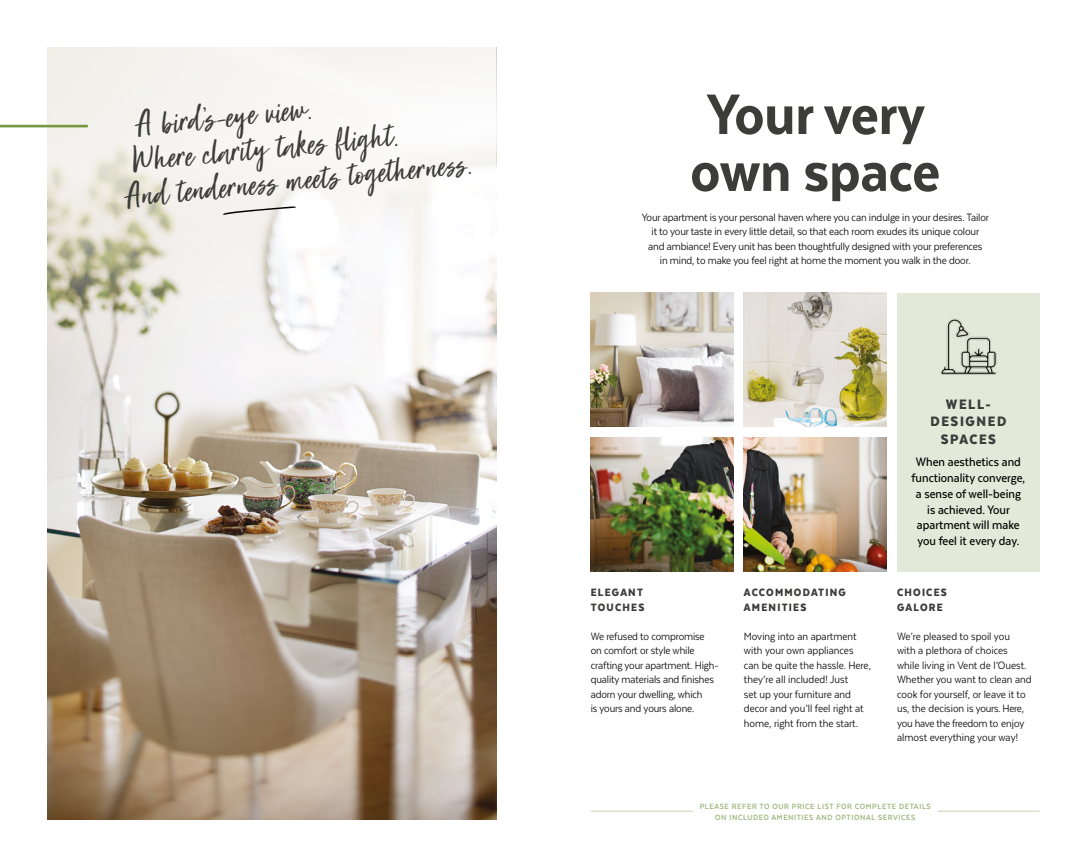
<style>
.page{position:relative;width:1087px;height:867px;background:#fff}
.page>*{position:absolute;margin:0;border:0;box-sizing:border-box;transform-origin:0 0}
.t1{font:800 65.62px/56.9px "Texta Narrow";color:#3c3c3b}
.t2{font:35px/34.6px "Super Natural";color:#3c3c3b}
.t3{font:900 15.75px/17.5px "Texta Narrow";letter-spacing:.1em;color:#3c3c3b;text-align:center}
.t4{font:500 14px/15.8px "Texta Narrow";color:#000;text-align:center}
.t5{font:12.25px/14.4px "Texta Narrow";letter-spacing:-.01em;color:#000}
.t6{font:900 12.25px/14.4px "Texta Narrow";letter-spacing:.1em;color:#3c3c3b}
.t7{font:700 8.75px/10.5px "Texta Narrow";letter-spacing:.07em;color:#9cb579;text-align:center}
</style>
<div class="page">
<div style="left:897px;top:293px;width:143px;height:278px;background:#e2e9d8"></div>
<img style="left:940px;top:318px;width:57px;height:57px">
<img style="left:591px;top:437px;width:142px;height:134px">
<img style="left:744px;top:437px;width:142px;height:134px">
<img style="left:47px;top:533px;width:449px;height:286px">
<img style="left:591px;top:293px;width:142px;height:134px">
<img style="left:744px;top:293px;width:142px;height:134px">
<svg style="left:47px;top:47px;width:449px;height:486px"></svg>
<hr style="left:0;top:125px;width:88px;height:2px;background:#739844">
<hr style="left:591px;top:810px;width:102px;height:1px;background:#c5d4b1">
<hr style="left:937px;top:810px;width:103px;height:1px;background:#c5d4b1">
<svg style="left:223px;top:205px;width:73px;height:10px"></svg>
<h2 class="t2" style="left:117px;top:109px;width:352px;text-indent:17px;rotate:-5deg">A bird’s-eye view.<br>Where clarity takes flight.<br>And tenderness mee ts togetherness .</h2>
<h1 class="t1" style="left:690px;top:85px;width:251px">Your very own space</h1>
<p class="t5" style="left:642px;top:209px;width:349px;text-align:center">Your apartment is your personal haven where you can indulge in your desires. Tailor it to your taste in every little detail, so that each room exudes its unique colour<br>and ambiance! Every unit has been thoughtfully designed with your preferences<br>in mind, to make you feel right at home the moment you walk in the door.</p>
<p class="t6" style="left:591px;top:585px;width:55px">ELEGANT<br>TOUCHES</p>
<p class="t5" style="left:591px;top:628px;width:130px">We refused to compromise on comfort or style while crafting your apartment. High&shy;quality materials and finishes adorn your dwelling, which<br>is yours and yours alone.</p>
<p class="t6" style="left:744px;top:585px;width:103px">ACCOMMODATING<br>AMENITIES</p>
<p class="t5" style="left:744px;top:628px;width:128px">Moving into an apartment with your own appliances can be quite the hassle. Here, they’re all included! Just<br>set up your furniture and decor and you’ll feel right at home, right from the start.</p>
<p class="t3" style="left:930px;top:394px;width:77px">WELL-<br>DESIGNED<br>SPACES</p>
<p class="t4" style="left:911px;top:454px;width:115px">When aesthetics and functionality converge, a sense of well-being is achieved. Your apartment will make you feel it every day.</p>
<p class="t6" style="left:897px;top:585px;width:51px">CHOICES<br>GALORE</p>
<p class="t5" style="left:897px;top:628px;width:136px">We’re pleased to spoil you<br>with a plethora of choices while living in Vent de l’Ouest.<br>Whether you want to clean and cook for yourself, or leave it to us, the decision is yours. Here, you have the freedom to enjoy almost everything your way!</p>
<p class="t7" style="left:700px;top:801px;width:232px">PLEASE REFER TO OUR PRICE LIST FOR COMPLETE DETAILS<br>ON INCLUDED AMENITIES AND OPTIONAL SERVICES</p>
</div>
